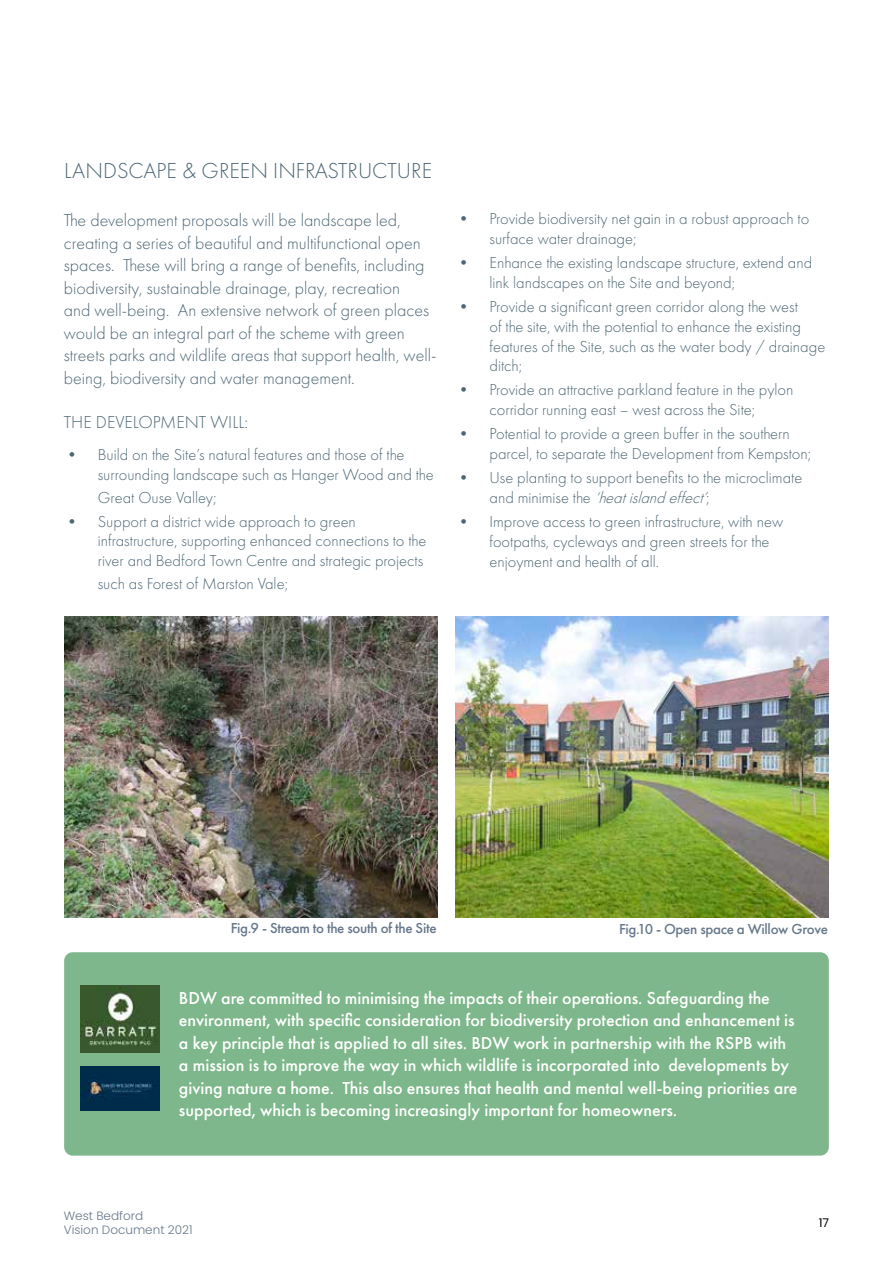
<style>
.page{position:relative;width:893px;height:1263px;background:#fff}
.page>*{position:absolute;margin:0;border:0;box-sizing:border-box;transform-origin:0 0}
.t1{font:300 22.5px "Futura PT";color:#4d6673}
.t2{font:500 18px/22.5px "Futura PT";color:#fff}
.t3{font:300 18px/22.5px "Futura PT";color:#4d6673}
.t4{font:300 16.5px/19.8px "Futura PT";color:#4d6673}
.t5{font:500 15px "Futura PT";letter-spacing:-.02em;color:#66778b}
.t6{font:300 12px/14.4px "Poppins";color:#66778b}
.t7{font:12px "Poppins";color:#000}
.s1{font-style:italic}
</style>
<div class="page">
<div style="left:64px;top:952px;width:765px;height:203px;background:#7db78b;border-radius:9px"></div>
<img style="left:80px;top:986px;width:79px;height:67px">
<img style="left:65px;top:617px;width:372px;height:300px">
<img style="left:80px;top:1066px;width:79px;height:45px">
<img style="left:455px;top:617px;width:373px;height:300px">
<h1 class="t1" style="left:64px;top:157px;width:369px">LANDSCAPE &amp; GREEN INFRASTRUCTURE</h1>
<p class="t3" style="left:64px;top:209px;width:374px">The development proposals will be landscape led, creating a series of beautiful and multifunctional open spaces. These will bring a range of benefits, including biodiversity, sustainable drainage, play, recreation<br>and well-being. An extensive network of green places would be an integral part of the scheme with green streets parks and wildlife areas that support health, well&shy;being, biodiversity and water management.</p>
<p class="t3" style="left:64px;top:410px;width:186px">THE DEVELOPMENT WILL:</p>
<p class="t4" style="left:98px;top:445px;width:337px;text-indent:-34px">• Build on the Site’s natural features and those of the surrounding landscape such as Hanger Wood and the</p>
<p class="t4" style="left:98px;top:487px;width:120px">Great Ouse Valley;</p>
<p class="t4" style="left:98px;top:511px;width:330px;text-indent:-34px">• Support a district wide approach to green infrastructure, supporting enhanced connections to the river and Bedford Town Centre and strategic projects</p>
<p class="t4" style="left:98px;top:573px;width:192px">such as Forest of Marston Vale;</p>
<p class="t4" style="left:489px;top:209px;width:321px;text-indent:-34px">• Provide biodiversity net gain in a robust approach to surface water drainage;</p>
<p class="t4" style="left:489px;top:253px;width:324px;text-indent:-34px">• Enhance the existing landscape structure, extend and link landscapes on the Site and beyond;</p>
<p class="t4" style="left:489px;top:297px;width:337px;text-indent:-34px">• Provide a significant green corridor along the west<br>of the site, with the potential to enhance the existing features of the Site, such as the water body / drainage ditch;</p>
<p class="t4" style="left:455px;top:380px;width:339px;text-align:center">• Provide an attractive parkland feature in the pylon corridor running east – west across the Site;</p>
<p class="t4" style="left:489px;top:424px;width:323px;text-indent:-34px">• Potential to provide a green buffer in the southern parcel, to separate the Development from Kempston;</p>
<p class="t4" style="left:489px;top:468px;width:314px;text-indent:-34px">• Use planting to support benefits to the microclimate a n d m i n i m i s e t h e <span class="s1">‘heatislandeffect’</span>;</p>
<p class="t4" style="left:489px;top:512px;width:295px;text-indent:-34px">• Improve access to green infrastructure, with new footpaths, cycleways and green streets for the enjoyment and health of all.</p>
<p class="t5" style="left:231px;top:919px;width:207px">Fig.9 - Stream to the south of the Site</p>
<p class="t5" style="left:619px;top:920px;width:210px">Fig.10 - Open space a Willow Grove</p>
<p class="t2" style="left:179px;top:986px;width:620px">BDW are committed to minimising the impacts of their operations. Safeguarding the environment, with specific consideration for biodiversity protection and enhancement is a key principle that is applied to all sites. BDW work in partnership with the RSPB with a mission is to improve the way in which wildlife is incorporated into developments by giving nature a home. This also ensures that health and mental well-being priorities are supported, which is becoming increasingly important for homeowners.</p>
<p class="t6" style="left:64px;top:1208px;width:130px">West Bedford<br>Vision Document 2021</p>
<p class="t7" style="left:819px;top:1215px;width:12px">17</p>
</div>
